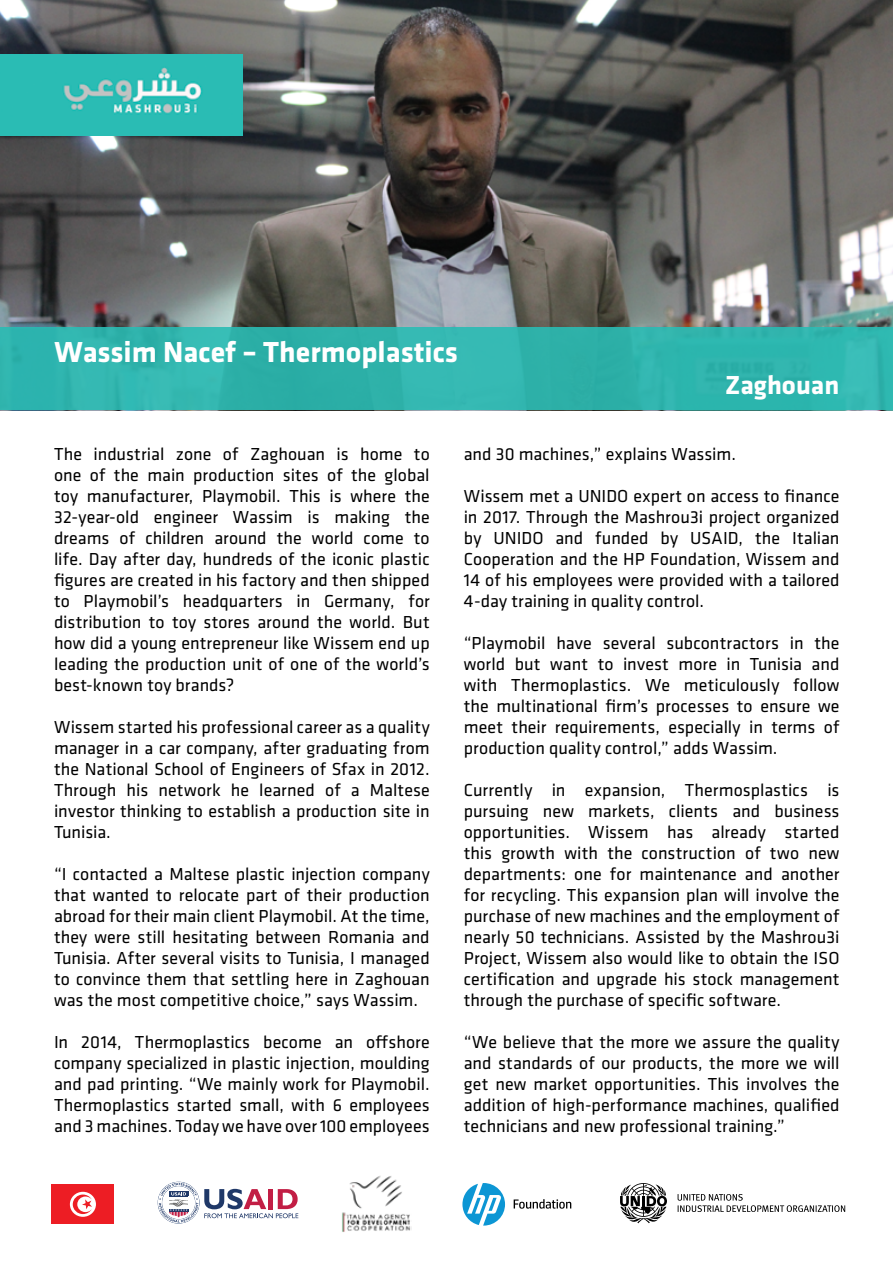
<style>
.page{position:relative;width:893px;height:1263px;background:#fff}
.page>*{position:absolute;margin:0;border:0;box-sizing:border-box;transform-origin:0 0}
.t1{font:700 30px "Klavika";color:#fff}
.t2{font:700 27px "Klavika";color:#fff}
.t3{font:18px/21px "Klavika";color:#000;text-align:justify}
</style>
<div class="page">
<img style="left:0;top:0;width:893px;height:328px">
<div style="left:0;top:328px;width:893px;height:82px;background:#2eb5ae"></div>
<img style="left:0;top:54px;width:242px;height:82px">
<svg style="left:462px;top:1183px;width:43px;height:42px"></svg>
<svg style="left:514px;top:1199px;width:57px;height:10px"></svg>
<svg style="left:678px;top:1194px;width:167px;height:18px"></svg>
<svg style="left:620px;top:1183px;width:47px;height:40px"></svg>
<div style="left:52px;top:1184px;width:62px;height:40px;background:#ed1d24"></div>
<svg style="left:70px;top:1192px;width:26px;height:25px"></svg>
<svg style="left:73px;top:1194px;width:19px;height:20px"></svg>
<img style="left:342px;top:1176px;width:70px;height:56px">
<svg style="left:158px;top:1182px;width:140px;height:41px"></svg>
<hr style="left:188px;top:1196px;width:4px;height:13px;background:#fff">
<h1 class="t1" style="left:54px;top:335px;width:405px">Wassim Nacef – Thermoplastics</h1>
<h2 class="t2" style="left:725px;top:370px;width:116px">Zaghouan</h2>
<p class="t3" style="left:54px;top:444px;width:377px">The industrial zone of Zaghouan is home to one of the main production sites of the global toy manufacturer, Playmobil. This is where the 32-year-old engineer Wassim is making the dreams of children around the world come to life. Day after day, hundreds of the iconic plastic figures are created in his factory and then shipped to Playmobil’s headquarters in Germany, for distribution to toy stores around the world. But how did a young entrepreneur like Wissem end up leading the production unit of one of the world’s best-known toy brands?</p>
<p class="t3" style="left:54px;top:717px;width:377px">Wissem started his professional career as a quality manager in a car company, after graduating from the National School of Engineers of Sfax in 2012.<br>Through his network he learned of a Maltese investor thinking to establish a production site in Tunisia.</p>
<p class="t3" style="left:54px;top:864px;width:377px">“I contacted a Maltese plastic injection company that wanted to relocate part of their production abroad for their main client Playmobil. At the time, they were still hesitating between Romania and Tunisia. After several visits to Tunisia, I managed to convince them that settling here in Zaghouan was the most competitive choice,” says Wassim.</p>
<p class="t3" style="left:54px;top:1032px;width:377px">In 2014, Thermoplastics become an offshore company specialized in plastic injection, moulding and pad printing. “We mainly work for Playmobil.<br>Thermoplastics started small, with 6 employees and 3 machines. Today we have over 100 employees</p>
<p class="t3" style="left:464px;top:444px;width:274px">and 30 machines,” explains Wassim.</p>
<p class="t3" style="left:464px;top:486px;width:377px">Wissem met a UNIDO expert on access to finance in 2017. Through the Mashrou3i project organized by UNIDO and funded by USAID, the Italian Cooperation and the HP Foundation, Wissem and 14 of his employees were provided with a tailored 4-day training in quality control.</p>
<p class="t3" style="left:464px;top:633px;width:377px">“Playmobil have several subcontractors in the world but want to invest more in Tunisia and with Thermoplastics. We meticulously follow the multinational firm’s processes to ensure we meet their requirements, especially in terms of production quality control,” adds Wassim.</p>
<p class="t3" style="left:464px;top:780px;width:377px">Currently in expansion, Thermosplastics is pursuing new markets, clients and business opportunities. Wissem has already started this growth with the construction of two new departments: one for maintenance and another for recycling. This expansion plan will involve the purchase of new machines and the employment of nearly 50 technicians. Assisted by the Mashrou3i Project, Wissem also would like to obtain the ISO certification and upgrade his stock management through the purchase of specific software.</p>
<p class="t3" style="left:464px;top:1032px;width:377px">“We believe that the more we assure the quality and standards of our products, the more we will get new market opportunities. This involves the addition of high-performance machines, qualified technicians and new professional training.”</p>
</div>
